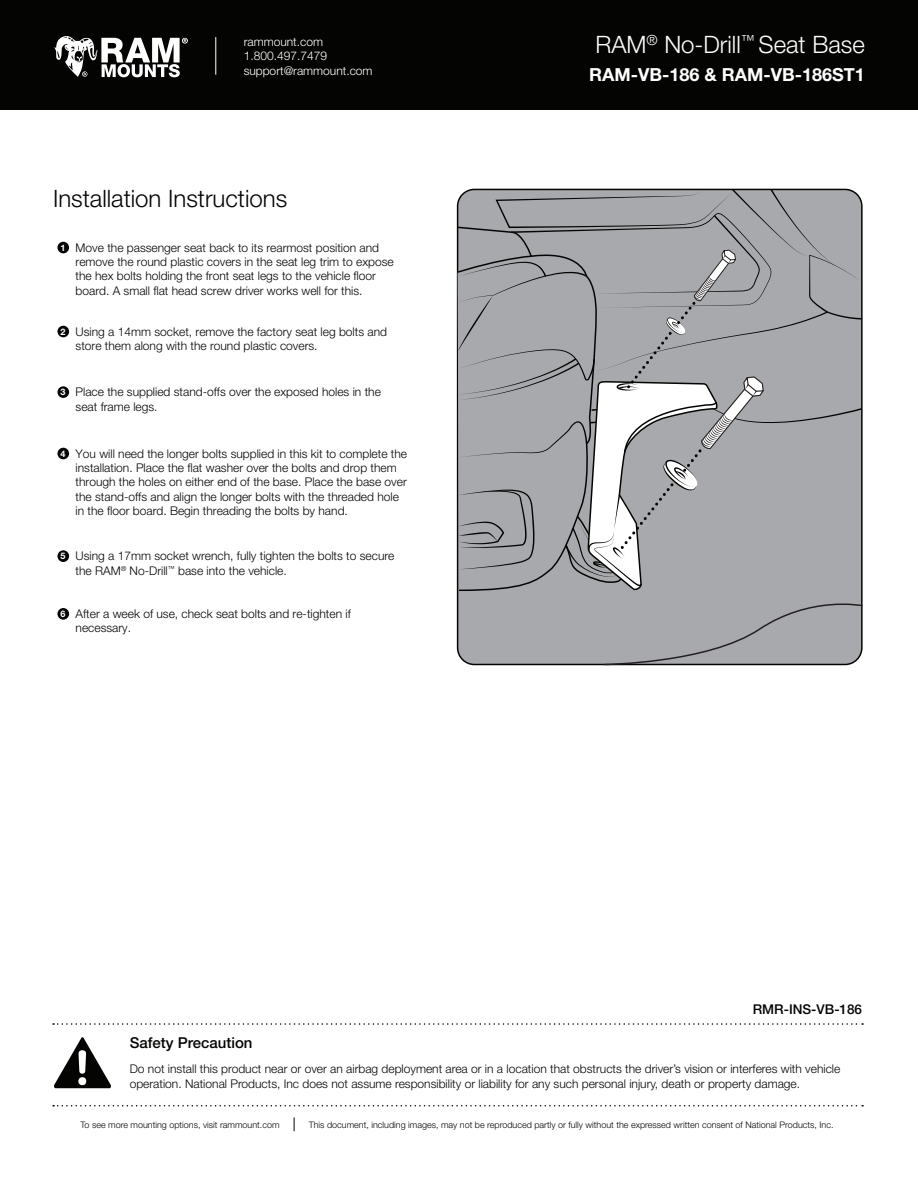
<style>
.page{position:relative;width:918px;height:1188px;background:#fff}
.page>*{position:absolute;margin:0;border:0;box-sizing:border-box;transform-origin:0 0}
.t1{font:300 24px "Helvetica Neue LT Std";color:#040503}
.t2{font:300 24px "Helvetica Neue LT Std";color:#fff}
.t3{font:700 18px "Helvetica Neue LT Std";color:#fff}
.t4{font:500 15px "Helvetica Neue LT Std";color:#040503}
.t5{font:500 13.5px "Helvetica Neue LT Std";color:#040503}
.t6{font:300 12px/14.4px "Helvetica Neue LT Std";color:#040503}
.t7{font:300 12px/14.4px "Helvetica Neue LT Std";color:#fff}
.t8{font:300 9px "Helvetica Neue LT Std";color:#040503}
.t9{font:700 9px "Helvetica Neue LT Std";color:#fff}
</style>
<div class="page">
<svg style="left:53px;top:1023px;width:810px;height:2px"></svg>
<svg style="left:53px;top:1105px;width:810px;height:2px"></svg>
<svg style="left:54px;top:1037px;width:57px;height:51px"></svg>
<svg style="left:294px;top:1118px;width:1px;height:13px"></svg>
<div style="left:0;top:0;width:918px;height:110px;background:#040503"></div>
<hr style="left:216px;top:37px;width:1px;height:37px;background:#fff">
<svg style="left:54px;top:36px;width:134px;height:41px"></svg>
<div style="left:57px;top:242px;width:12px;height:11px;background:#040503;border-radius:50%"></div>
<div style="left:57px;top:326px;width:12px;height:11px;background:#040503;border-radius:50%"></div>
<div style="left:57px;top:386px;width:12px;height:12px;background:#040503;border-radius:50%"></div>
<div style="left:57px;top:448px;width:12px;height:11px;background:#040503;border-radius:50%"></div>
<div style="left:57px;top:550px;width:12px;height:12px;background:#040503;border-radius:50%"></div>
<div style="left:57px;top:608px;width:12px;height:12px;background:#040503;border-radius:50%"></div>
<svg style="left:456px;top:189px;width:407px;height:477px"></svg>
<p class="t7" style="left:244px;top:34px;width:130px">rammount.com<br>1.800.497.7479 support@rammount.com</p>
<h1 class="t1" style="left:53px;top:184px;width:236px">Installation Instructions</h1>
<p class="t6" style="left:76px;top:240px;width:320px">Move the passenger seat back to its rearmost position and remove the round plastic covers in the seat leg trim to expose the hex bolts holding the front seat legs to the vehicle floor board. A small flat head screw driver works well for this.</p>
<p class="t9" style="left:60px;top:242px;width:7px">1</p>
<p class="t9" style="left:60px;top:326px;width:7px">2</p>
<p class="t6" style="left:76px;top:324px;width:313px">Using a 14mm socket, remove the factory seat leg bolts and store them along with the round plastic covers.</p>
<p class="t9" style="left:60px;top:387px;width:7px">3</p>
<p class="t6" style="left:76px;top:385px;width:307px">Place the supplied stand-offs over the exposed holes in the seat frame legs.</p>
<p class="t9" style="left:60px;top:448px;width:7px">4</p>
<p class="t6" style="left:76px;top:446px;width:333px">You will need the longer bolts supplied in this kit to complete the installation. Place the flat washer over the bolts and drop them through the holes on either end of the base. Place the base over the stand-offs and align the longer bolts with the threaded hole in the floor board. Begin threading the bolts by hand.</p>
<p class="t9" style="left:60px;top:551px;width:7px">5</p>
<p class="t6" style="left:76px;top:549px;width:320px">Using a 17mm socket wrench, fully tighten the bolts to secure the RAM<sup>®</sup> No-Drill<sup>™</sup> base into the vehicle.</p>
<p class="t9" style="left:60px;top:608px;width:7px">6</p>
<p class="t6" style="left:76px;top:606px;width:277px">After a week of use, check seat bolts and re-tighten if necessary.</p>
<h1 class="t2" style="left:595px;top:30px;width:271px">RAM<sup>®</sup> No-Drill<sup>™</sup> Seat Base</h1>
<h2 class="t3" style="left:589px;top:63px;width:277px">RAM-VB-186 &amp; RAM-VB-186ST1</h2>
<p class="t5" style="left:753px;top:1001px;width:111px">RMR-INS-VB-186</p>
<p class="t4" style="left:130px;top:1034px;width:124px">Safety Precaution</p>
<p class="t6" style="left:130px;top:1062px;width:712px">Do not install this product near or over an airbag deployment area or in a location that obstructs the driver’s vision or interferes with vehicle operation. National Products, Inc does not assume responsibility or liability for any such personal injury, death or property damage.</p>
<p class="t8" style="left:80px;top:1119px;width:201px">To see more mounting options, visit rammount.com</p>
<p class="t8" style="left:309px;top:1119px;width:526px">This document, including images, may not be reproduced partly or fully without the expressed written consent of National Products, Inc.</p>
</div>
